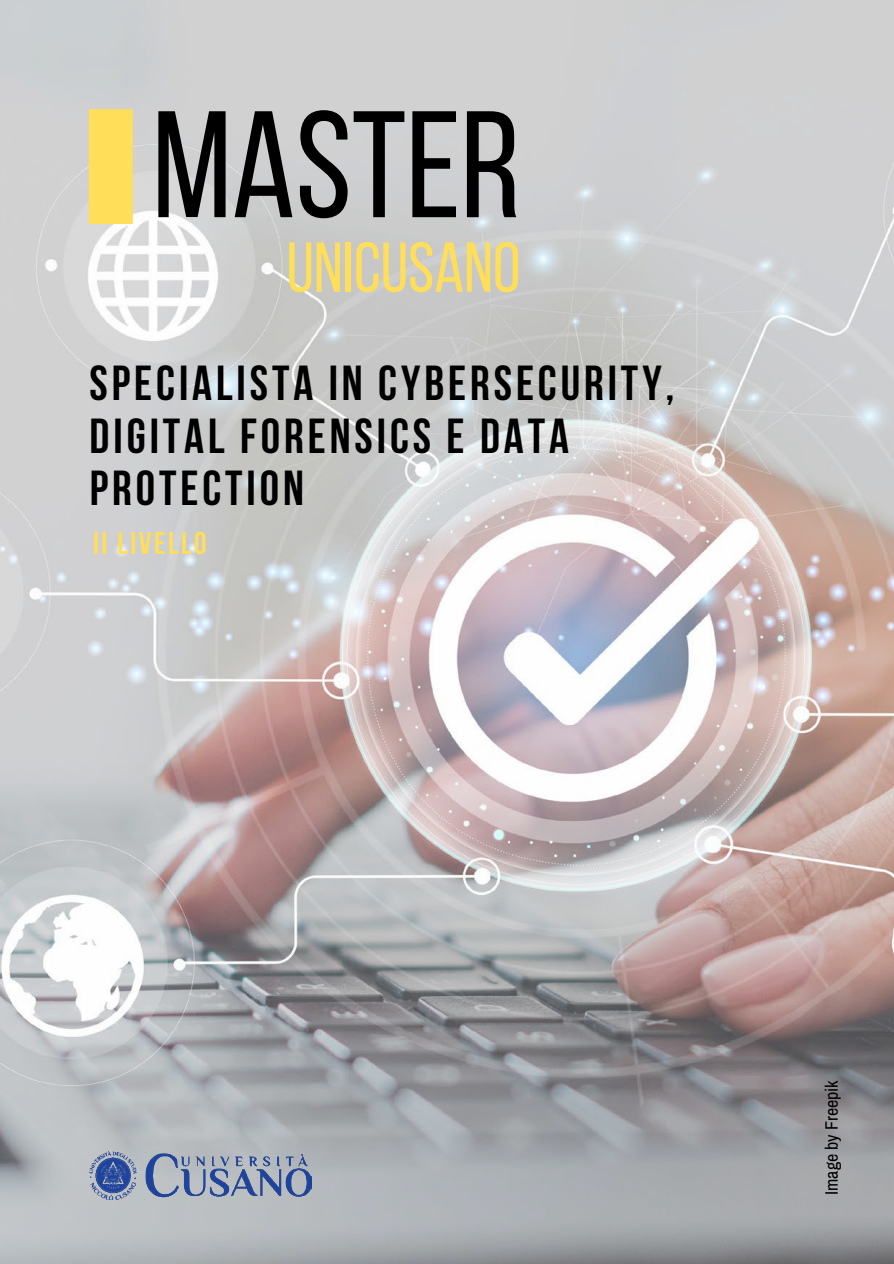
<style>
.page{position:relative;width:894px;height:1264px;background:#fff}
.page>*{position:absolute;margin:0;border:0;box-sizing:border-box;transform-origin:0 0}
.t1{font:151.2px "Bebas Neue";color:#000}
.t2{font:70.5px "Bebas Neue";color:#ffde59}
.t3{font:700 48.9px/52.9px "Bebas Neue";letter-spacing:.08em;color:#000}
.t4{font:700 31.35px "Bebas Neue";letter-spacing:.08em;color:#ffde59}
.t5{font:18px "Archivo Narrow";color:#000}
</style>
<div class="page">
<img style="left:0;top:0;width:893px;height:1263px">
<img style="left:89px;top:1150px;width:222px;height:49px">
<div style="left:89px;top:109px;width:44px;height:115px;background:#ffde59"></div>
<h1 class="t1" style="left:152px;top:83px;width:369px">MASTER</h1>
<h2 class="t2" style="left:286px;top:229px;width:235px">UNICUSANO</h2>
<p class="t3" style="left:89px;top:355px;width:586px">SPECIALISTA IN CYBERSECURITY,<br>DIGITAL FORENSICS E DATA<br>PROTECTION</p>
<p class="t4" style="left:93px;top:526px;width:115px">II LIVELLO</p>
<p class="t5" style="left:818px;top:1194px;width:116px;rotate:-90deg">Image by Freepik</p>
</div>
